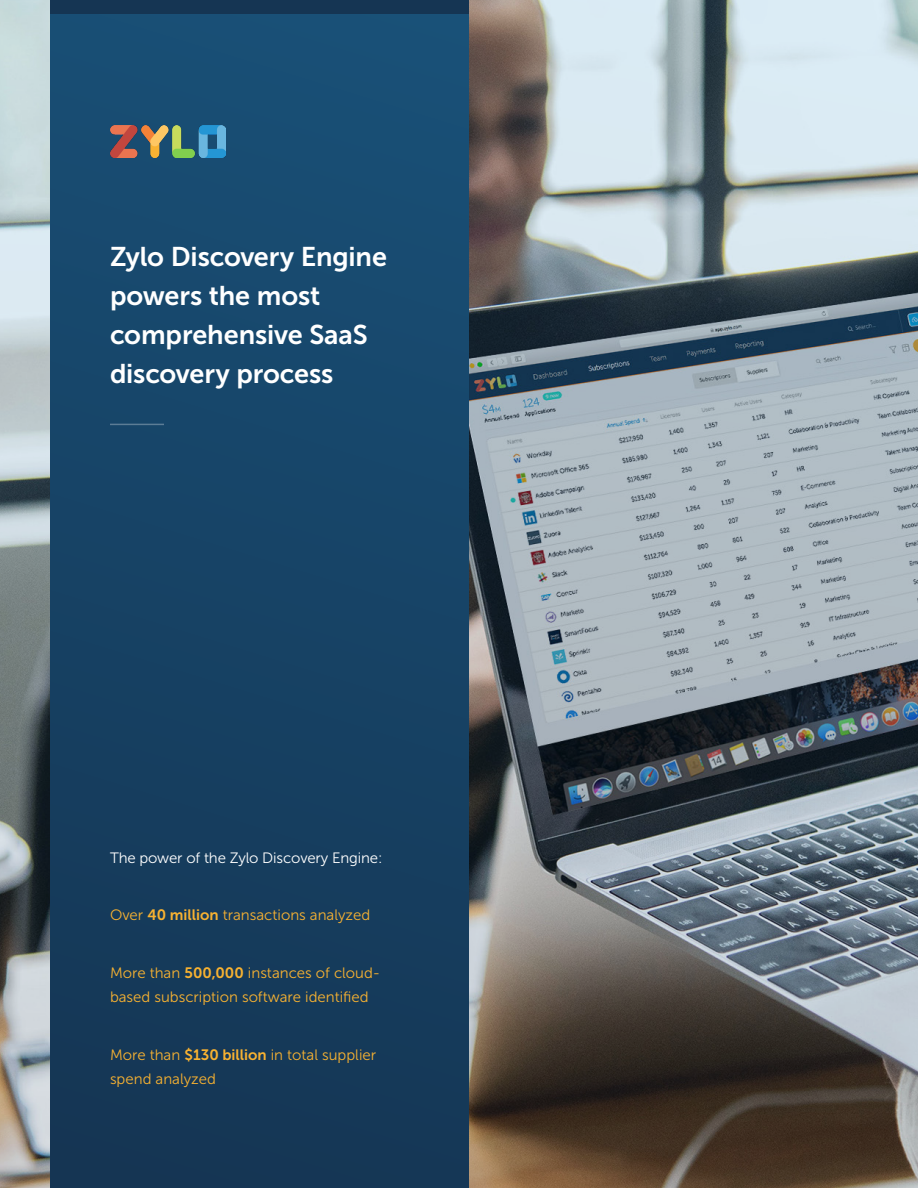
<style>
.page{position:relative;width:918px;height:1188px;background:#fff}
.page>*{position:absolute;margin:0;border:0;box-sizing:border-box;transform-origin:0 0}
.Whitepaper_Title{font:27px/39px "Museo Sans 700";letter-spacing:-.005em;color:#fff}
.t1{font:15px/24px "Museo Sans 300";color:#f8b231}
.t2{font:15px "Museo Sans 300";letter-spacing:-.01em;color:#fff}
.s1{font-family:"Museo Sans 700"}
</style>
<div class="page">
<img style="left:468px;top:0;width:450px;height:1188px">
<svg style="left:0;top:0;width:50px;height:1188px;background:#9ba6a8"></svg>
<div style="left:50px;top:0;width:418px;height:1188px;background:linear-gradient(to bottom,#195077,#153654)"></div>
<hr style="left:110px;top:424px;width:54px;height:1px;background:#fff">
<img style="left:110px;top:125px;width:115px;height:32px">
<div style="left:50px;top:0;width:418px;height:14px;background:#153553"></div>
<p class="Whitepaper_Title" style="left:110px;top:237px;width:278px">Zylo Discovery Engine powers the most comprehensive SaaS discovery process</p>
<p class="t2" style="left:110px;top:849px;width:274px">The power of the Zylo Discovery Engine:</p>
<p class="t1" style="left:110px;top:903px;width:262px">Over <span class="s1">40 million</span> transactions analyzed</p>
<p class="t1" style="left:110px;top:961px;width:272px">More than <span class="s1">500,000</span> instances of cloud&shy;based subscription software identified</p>
<p class="t1" style="left:110px;top:1043px;width:268px">More than <span class="s1">$130 billion</span> in total supplier spend analyzed</p>
</div>
